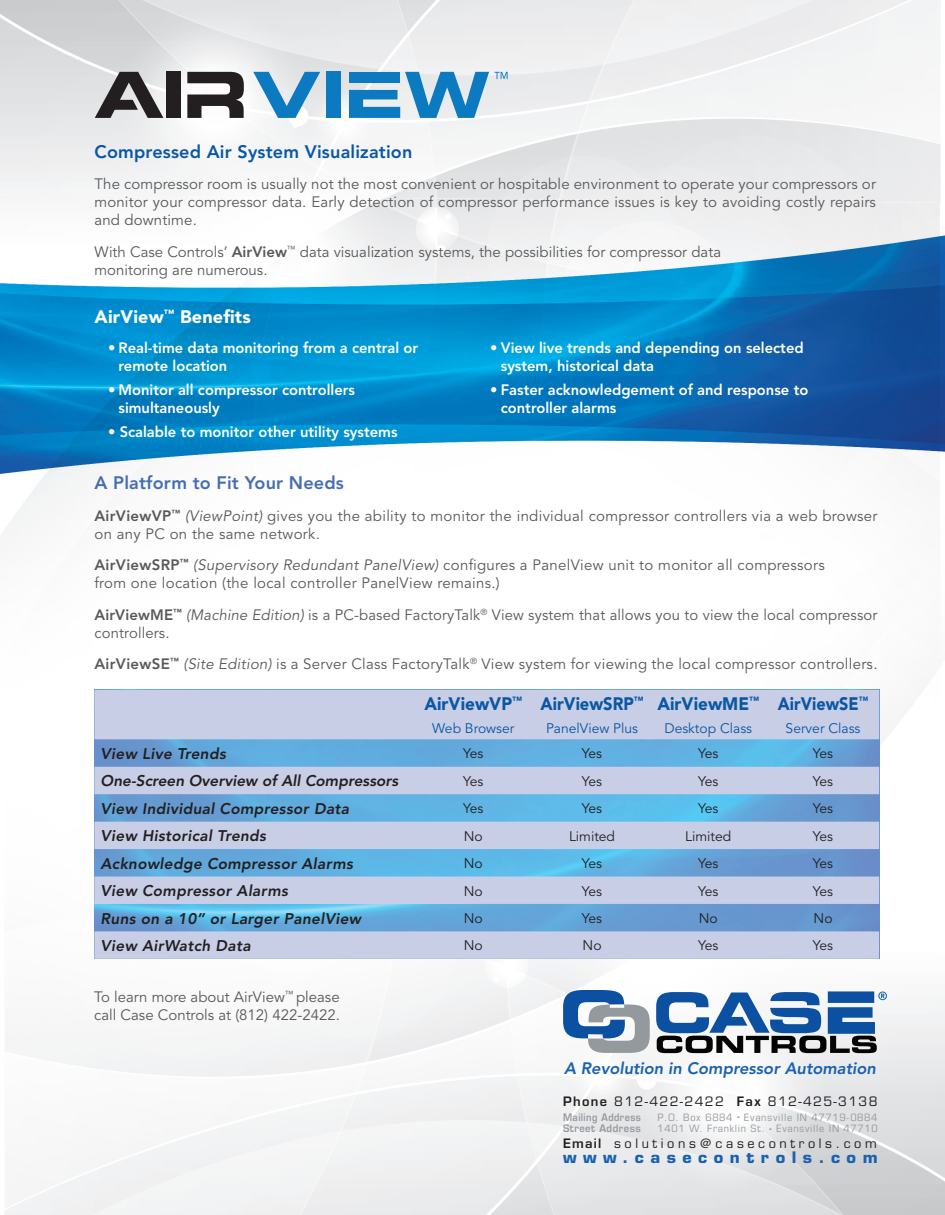
<style>
.page{position:relative;width:945px;height:1215px;background:#fff}
.page>*{position:absolute;margin:0;border:0;box-sizing:border-box;transform-origin:0 0}
.t1{font:800 18px "Avenir";letter-spacing:.01em;color:#0a57a4}
.t2{font:800 18px "Avenir";letter-spacing:.01em;color:#456db2}
.t3{font:900 18px "Avenir";color:#0a57a4;scale:.95 1}
.t4{font:900 18px "Avenir";letter-spacing:.01em;color:#fff}
.t5{font:900 18px "Avenir";color:#0a57a4;scale:.92 1}
.t6{font:900 18px "Avenir";color:#0a57a4;scale:.9 1}
.t7{font:italic 800 16.5px "Avenir";color:#1a61af}
.t8{font:italic 800 15.45px "Avenir";letter-spacing:.02em;color:#231f20}
.t9{font:italic 800 15.45px "Avenir";color:#231f20}
.t10{font:700 15.45px "Eurostile";letter-spacing:.405em;color:#1a61af;scale:1.04 1}
.t11{font:15px/18px "Avenir";letter-spacing:.01em;color:#57585a}
.t12{font:800 15px/18px "Avenir";color:#fff}
.t13{font:13.8px "Avenir";color:#231f20}
.t14{font:13.8px "Avenir";color:#0a57a4}
.t15{font:12.75px "Eurostile";letter-spacing:.11em;color:#231f20}
.t16{font:12.75px "Eurostile";letter-spacing:.285em;color:#231f20}
.t17{font:condensed 10.2px "Eurostile";letter-spacing:.06em;color:#94999e;scale:1.11 1}
.t18{font:600 10.2px "Eurostile";letter-spacing:.05em;color:#94999e;scale:.89 1}
.t19{font:600 10.2px "Eurostile";letter-spacing:.05em;color:#94999e;scale:.93 1}
.s1{font-weight:800}
.s2{font-style:italic}
.s3{font-weight:600}
.s4{font-size:5.1px}
</style>
<div class="page">
<img style="left:0;top:0;width:945px;height:1215px">
<img style="left:0;top:195px;width:945px;height:333px">
<svg style="left:94px;top:690px;width:785px;height:269px;background:#9ebfe2"></svg>
<div style="left:166px;top:72px;width:14px;height:46px;background:#231f20"></div>
<svg style="left:187px;top:72px;width:57px;height:46px"></svg>
<svg style="left:95px;top:72px;width:68px;height:46px;background:#868586"></svg>
<svg style="left:253px;top:72px;width:67px;height:46px"></svg>
<div style="left:326px;top:72px;width:14px;height:46px;background:#0b7ac0"></div>
<svg style="left:349px;top:72px;width:159px;height:46px;background:#75b0d5"></svg>
<svg style="left:563px;top:990px;width:87px;height:63px"></svg>
<svg style="left:656px;top:991px;width:231px;height:62px"></svg>
<p class="t1" style="left:94px;top:144px;width:319px">Compressed Air System Visualization</p>
<p class="t11" style="left:94px;top:177px;width:783px;text-align:justify">The compressor room is usually not the most convenient or hospitable environment to operate your compressors or monitor your compressor data. Early detection of compressor performance issues is key to avoiding costly repairs and downtime.</p>
<p class="t11" style="left:94px;top:244px;width:628px">With Case Controls’ <span class="s1">AirView</span><sup>™</sup> data visualization systems, the possibilities for compressor data monitoring are numerous.</p>
<p class="t4" style="left:94px;top:309px;width:158px">AirView<sup>™</sup> Benefits</p>
<p class="t12" style="left:119px;top:340px;width:301px;text-indent:-11px">• Real-time data monitoring from a central or remote location</p>
<p class="t12" style="left:119px;top:382px;width:238px;text-indent:-11px">• Monitor all compressor controllers simultaneously</p>
<p class="t12" style="left:108px;top:424px;width:291px">• Scalable to monitor other utility systems</p>
<p class="t12" style="left:501px;top:340px;width:304px;text-indent:-11px">• View live trends and depending on selected system, historical data</p>
<p class="t12" style="left:501px;top:382px;width:309px;text-indent:-11px">• Faster acknowledgement of and response to controller alarms</p>
<p class="t2" style="left:94px;top:476px;width:251px">A Platform to Fit Your Needs</p>
<p class="t11" style="left:94px;top:508px;width:785px"><span class="s1">AirViewVP</span><sup>™</sup> <span class="s2">(ViewPoint)</span> gives you the ability to monitor the individual compressor controllers via a web browser on any PC on the same network.</p>
<p class="t11" style="left:94px;top:558px;width:732px"><span class="s1">AirViewSRP</span><sup>™</sup> <span class="s2">(Supervisory Redundant PanelView)</span> configures a PanelView unit to monitor all compressors from one location (the local controller PanelView remains.)</p>
<p class="t11" style="left:94px;top:607px;width:785px"><span class="s1">AirViewME</span><sup>™</sup> <span class="s2">(Machine Edition)</span> is a PC-based FactoryTalk<sup>®</sup> View system that allows you to view the local compressor controllers.</p>
<p class="t11" style="left:94px;top:657px;width:785px"><span class="s1">AirViewSE</span><sup>™</sup> <span class="s2">(Site Edition)</span> is a Server Class FactoryTalk<sup>®</sup> View system for viewing the local compressor controllers.</p>
<p class="t3" style="left:425px;top:697px;width:104px">AirViewVP<sup>™</sup></p>
<p class="t14" style="left:432px;top:723px;width:84px">Web Browser</p>
<p class="t5" style="left:541px;top:697px;width:113px">AirViewSRP<sup>™</sup></p>
<p class="t14" style="left:546px;top:723px;width:94px">PanelView Plus</p>
<p class="t3" style="left:657px;top:697px;width:109px">AirViewME<sup>™</sup></p>
<p class="t14" style="left:664px;top:723px;width:89px">Desktop Class</p>
<p class="t6" style="left:778px;top:697px;width:102px">AirViewSE<sup>™</sup></p>
<p class="t14" style="left:786px;top:723px;width:76px">Server Class</p>
<p class="t8" style="left:101px;top:747px;width:127px">View Live Trends</p>
<p class="t13" style="left:463px;top:748px;width:22px">Yes</p>
<p class="t13" style="left:582px;top:748px;width:22px">Yes</p>
<p class="t13" style="left:698px;top:748px;width:22px">Yes</p>
<p class="t13" style="left:813px;top:748px;width:22px">Yes</p>
<p class="t9" style="left:101px;top:775px;width:299px">One-Screen Overview of All Compressors</p>
<p class="t13" style="left:463px;top:775px;width:22px">Yes</p>
<p class="t13" style="left:582px;top:775px;width:22px">Yes</p>
<p class="t13" style="left:698px;top:775px;width:22px">Yes</p>
<p class="t13" style="left:813px;top:775px;width:22px">Yes</p>
<p class="t8" style="left:101px;top:802px;width:250px">View Individual Compressor Data</p>
<p class="t13" style="left:463px;top:803px;width:22px">Yes</p>
<p class="t13" style="left:582px;top:803px;width:22px">Yes</p>
<p class="t13" style="left:698px;top:803px;width:22px">Yes</p>
<p class="t13" style="left:813px;top:803px;width:22px">Yes</p>
<p class="t8" style="left:101px;top:830px;width:167px">View Historical Trends</p>
<p class="t13" style="left:464px;top:830px;width:20px">No</p>
<p class="t13" style="left:569px;top:830px;width:48px">Limited</p>
<p class="t13" style="left:685px;top:830px;width:48px">Limited</p>
<p class="t13" style="left:813px;top:830px;width:22px">Yes</p>
<p class="t8" style="left:101px;top:857px;width:254px">Acknowledge Compressor Alarms</p>
<p class="t13" style="left:464px;top:858px;width:20px">No</p>
<p class="t13" style="left:582px;top:858px;width:22px">Yes</p>
<p class="t13" style="left:698px;top:858px;width:22px">Yes</p>
<p class="t13" style="left:813px;top:858px;width:22px">Yes</p>
<p class="t8" style="left:101px;top:884px;width:189px">View Compressor Alarms</p>
<p class="t13" style="left:464px;top:885px;width:20px">No</p>
<p class="t13" style="left:582px;top:885px;width:22px">Yes</p>
<p class="t13" style="left:698px;top:885px;width:22px">Yes</p>
<p class="t13" style="left:813px;top:885px;width:22px">Yes</p>
<p class="t8" style="left:101px;top:912px;width:262px">Runs on a 10” or Larger PanelView</p>
<p class="t13" style="left:464px;top:913px;width:20px">No</p>
<p class="t13" style="left:582px;top:913px;width:22px">Yes</p>
<p class="t13" style="left:699px;top:913px;width:20px">No</p>
<p class="t13" style="left:814px;top:913px;width:20px">No</p>
<p class="t8" style="left:101px;top:939px;width:152px">View AirWatch Data</p>
<p class="t13" style="left:464px;top:940px;width:20px">No</p>
<p class="t13" style="left:583px;top:940px;width:20px">No</p>
<p class="t13" style="left:698px;top:940px;width:22px">Yes</p>
<p class="t13" style="left:813px;top:940px;width:22px">Yes</p>
<p class="t11" style="left:94px;top:989px;width:247px">To learn more about AirView<sup>™</sup> please call Case Controls at (812) 422-2422.</p>
<p class="t7" style="left:564px;top:1062px;width:313px">A Revolution in Compressor Automation</p>
<p class="t15" style="left:563px;top:1096px;width:316px"><span class="s3">Phone</span> 812-422-2422 <span class="s3">Fax</span> 812-425-3138</p>
<p class="t18" style="left:563px;top:1113px;width:89px">Mailing Address</p>
<p class="t17" style="left:658px;top:1113px;width:200px">P.O. Box 6884 <span class="s4">•</span> Evansville IN 47719-0884</p>
<p class="t19" style="left:563px;top:1124px;width:85px">Street Address</p>
<p class="t17" style="left:658px;top:1125px;width:200px">1401 W. Franklin St. <span class="s4">•</span> Evansville IN 47710</p>
<p class="t16" style="left:563px;top:1139px;width:315px"><span class="s3">Email</span> solutions@casecontrols.com</p>
<p class="t10" style="left:563px;top:1152px;width:304px">www.casecontrols.com</p>
</div>
